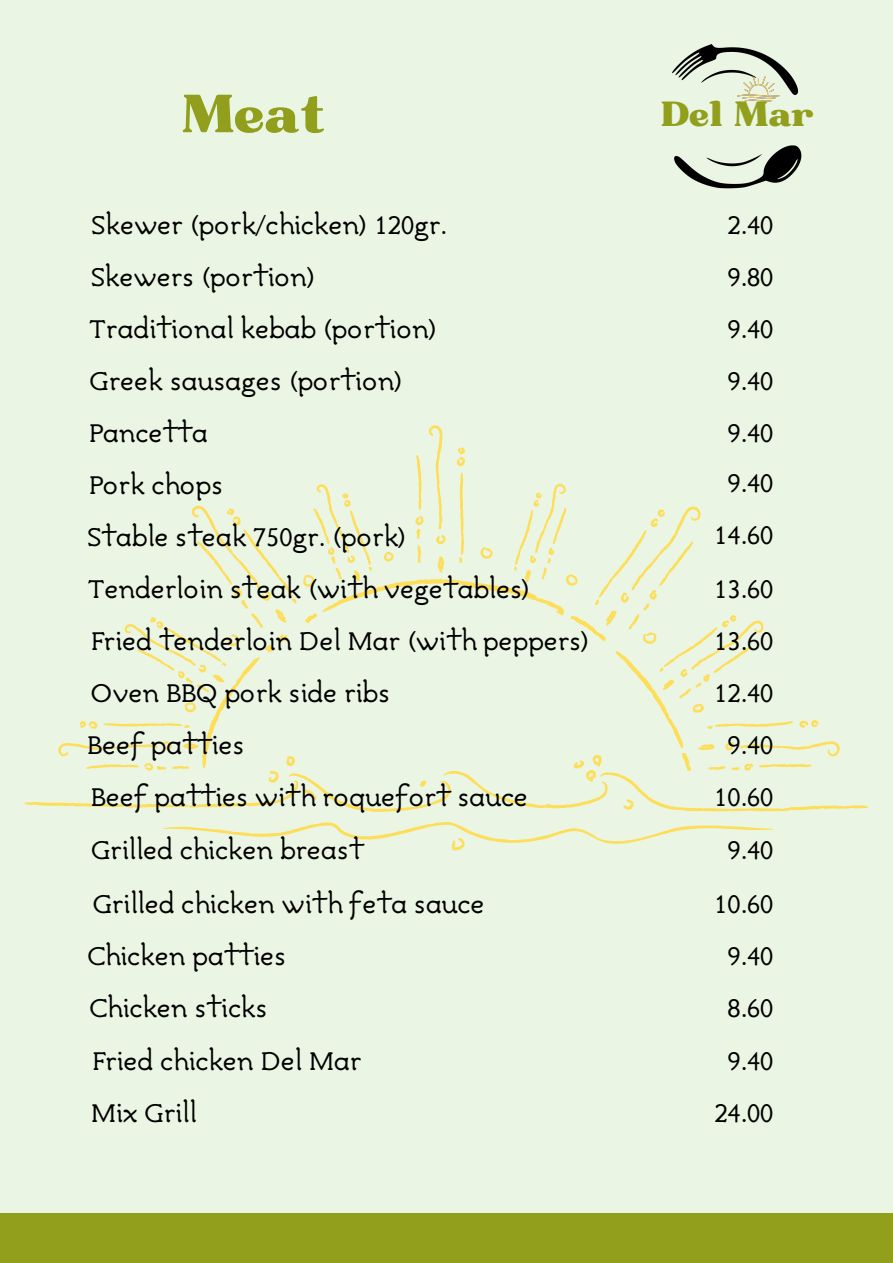
<style>
.page{position:relative;width:893px;height:1263px;background:#eaf6e3}
.page>*{position:absolute;margin:0;border:0;box-sizing:border-box;transform-origin:0 0}
.t1{font:51.75px "Bugaki";color:#919f1d}
.t2{font:33.83px "Bugaki";color:#919f1d}
.t3{font:27px/52.3px "Avdira";color:#000}
</style>
<div class="page">
<svg style="left:24px;top:425px;width:844px;height:425px"></svg>
<div style="left:0;top:1213px;width:893px;height:50px;background:#919f1d"></div>
<img style="left:672px;top:45px;width:130px;height:143px">
<img style="left:737px;top:77px;width:42px;height:25px">
<h1 class="t1" style="left:182px;top:82px;width:144px">Meat</h1>
<p class="t2" style="left:661px;top:93px;width:154px">Del Mar</p>
<p class="t3" style="left:87px;top:199px;width:504px">Skewer (pork/chicken) 120gr.<br>Skewers (portion)<br>Traditional kebab (portion)<br>Greek sausages (portion)<br>Pancetta<br>Pork chops<br>Stable steak 750gr. (pork)<br>Tenderloin steak (with vegetables)<br>Fried tenderloin Del Mar (with peppers)<br>Oven BBQ pork side ribs<br>Beef patties<br>Beef patties with roquefort sauce<br>Grilled chicken breast<br>Grilled chicken with feta sauce</p>
<p class="t3" style="left:87px;top:931px;width:200px">Chicken patties</p>
<p class="t3" style="left:89px;top:983px;width:179px">Chicken sticks</p>
<p class="t3" style="left:91px;top:1036px;width:272px;line-height:52px">Fried chicken Del Mar<br>Mix Grill</p>
<p class="t3" style="left:727px;top:200px;width:47px;line-height:51.7px;text-align:justify">2.40<br>9.80<br>9.40<br>9.40<br>9.40<br>9.40</p>
<p class="t3" style="left:714px;top:510px;width:60px;line-height:52.5px;text-align:justify">14.60<br>13.60<br>13.60<br>12.40</p>
<p class="t3" style="left:727px;top:719px;width:47px">9.40</p>
<p class="t3" style="left:714px;top:771px;width:60px">10.60</p>
<p class="t3" style="left:727px;top:825px;width:47px">9.40</p>
<p class="t3" style="left:714px;top:879px;width:60px;line-height:52px;text-align:center">10.60<br>9.40<br>8.60</p>
<p class="t3" style="left:727px;top:1036px;width:47px">9.40</p>
<p class="t3" style="left:714px;top:1088px;width:60px">24.00</p>
</div>
